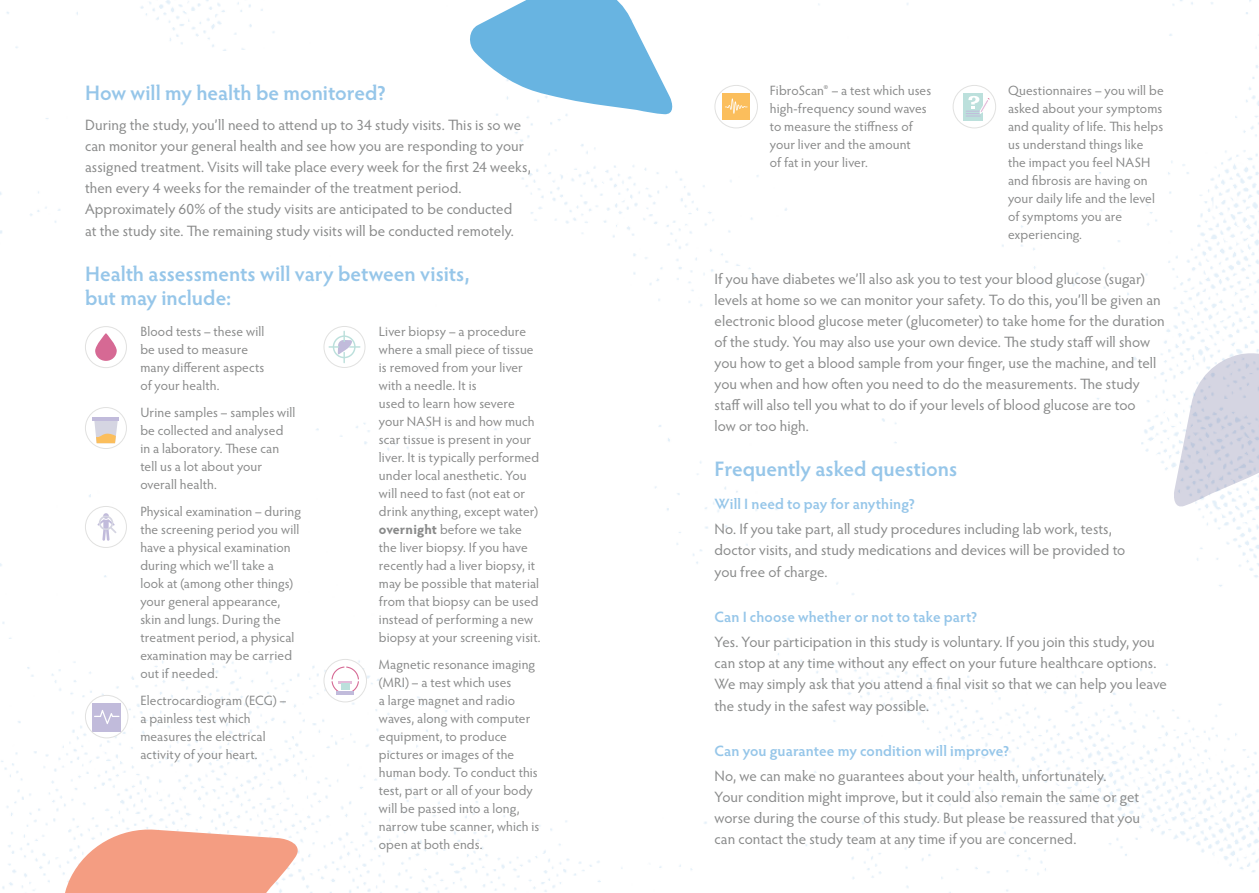
<style>
.page{position:relative;width:1259px;height:893px;background:#fff}
.page>*{position:absolute;margin:0;border:0;box-sizing:border-box;transform-origin:0 0}
.Headings{font:600 21px/24px "Hypatia Sans Pro";color:#96c6e9}
.Body_copy{font:15px/21px "Hypatia Sans Pro";letter-spacing:.005em;color:#898a8a}
.Questions{font:600 15px "Hypatia Sans Pro";letter-spacing:.005em;color:#96c6e9}
.Icon_copy{font:13.5px/18px "Hypatia Sans Pro";letter-spacing:.01em;color:#898a8a}
.s1{font-weight:700}
</style>
<div class="page">
<img style="left:0;top:0;width:1259px;height:893px">
<svg style="left:467px;top:0;width:208px;height:115px"></svg>
<svg style="left:1173px;top:351px;width:86px;height:158px"></svg>
<svg style="left:55px;top:827px;width:249px;height:66px"></svg>
<div style="left:85px;top:327px;width:41px;height:41px;background:#fff;border-radius:50%"></div>
<svg style="left:95px;top:333px;width:22px;height:28px"></svg>
<div style="left:85px;top:326px;width:42px;height:42px;border:1px solid #e1e1e0;border-radius:50%"></div>
<svg style="left:85px;top:409px;width:41px;height:40px"></svg>
<div style="left:85px;top:407px;width:42px;height:42px;border:1px solid #e1e1e0;border-radius:50%"></div>
<div style="left:85px;top:506px;width:41px;height:41px;background:#fff;border-radius:50%"></div>
<svg style="left:97px;top:513px;width:19px;height:28px"></svg>
<div style="left:85px;top:506px;width:42px;height:42px;border:1px solid #e1e1e0;border-radius:50%"></div>
<svg style="left:85px;top:696px;width:43px;height:42px"></svg>
<div style="left:85px;top:695px;width:43px;height:43px;border:1px solid #e1e1e0;border-radius:50%"></div>
<div style="left:324px;top:326px;width:41px;height:41px;background:#fff;border-radius:50%"></div>
<svg style="left:329px;top:331px;width:31px;height:32px"></svg>
<div style="left:324px;top:326px;width:41px;height:42px;border:1px solid #e1e1e0;border-radius:50%"></div>
<div style="left:324px;top:659px;width:42px;height:43px;background:#fff;border-radius:50%"></div>
<svg style="left:331px;top:666px;width:28px;height:26px"></svg>
<hr style="left:338px;top:681px;width:14px;height:3px;background:#e4bcda">
<div style="left:341px;top:684px;width:8px;height:6px;background:#bce0dc"></div>
<hr style="left:336px;top:692px;width:18px;height:3px;background:#c1bbdb">
<div style="left:324px;top:659px;width:43px;height:43px;border:1px solid #e1e1e0;border-radius:50%"></div>
<div style="left:715px;top:85px;width:42px;height:43px;background:#fff;border-radius:50%"></div>
<div style="left:722px;top:93px;width:28px;height:27px;background:#fbbe5c"></div>
<svg style="left:725px;top:98px;width:22px;height:16px"></svg>
<div style="left:714px;top:85px;width:44px;height:43px;border:1px solid #e1e1e0;border-radius:50%"></div>
<div style="left:953px;top:85px;width:42px;height:43px;background:#fff;border-radius:50%"></div>
<div style="left:963px;top:93px;width:20px;height:27px;background:#bce0dc"></div>
<svg style="left:966px;top:96px;width:24px;height:21px"></svg>
<div style="left:952px;top:85px;width:44px;height:43px;border:1px solid #e1e1e0;border-radius:50%"></div>
<p class="Headings" style="left:85px;top:80px;width:303px">How will my health be monitored?</p>
<p class="Body_copy" style="left:85px;top:114px;width:447px">During the study, you’ll need to attend up to 34 study visits. This is so we can monitor your general health and see how you are responding to your assigned treatment. Visits will take place every week for the first 24 weeks, then every 4 weeks for the remainder of the treatment period.<br>Approximately 60% of the study visits are anticipated to be conducted<br>at the study site. The remaining study visits will be conducted remotely.</p>
<p class="Headings" style="left:85px;top:261px;width:386px">Health assessments will vary between visits, but may include:</p>
<p class="Body_copy" style="left:714px;top:268px;width:452px">If you have diabetes we’ll also ask you to test your blood glucose (sugar) levels at home so we can monitor your safety. To do this, you’ll be given an electronic blood glucose meter (glucometer) to take home for the duration of the study. You may also use your own device. The study staff will show you how to get a blood sample from your finger, use the machine, and tell you when and how often you need to do the measurements. The study staff will also tell you what to do if your levels of blood glucose are too<br>low or too high.</p>
<p class="Headings" style="left:714px;top:456px;width:244px">Frequently asked questions</p>
<p class="Questions" style="left:714px;top:493px;width:202px">Will I need to pay for anything?</p>
<p class="Body_copy" style="left:714px;top:518px;width:412px">No. If you take part, all study procedures including lab work, tests, doctor visits, and study medications and devices will be provided to you free of charge.</p>
<p class="Questions" style="left:714px;top:606px;width:265px">Can I choose whether or not to take part?</p>
<p class="Body_copy" style="left:714px;top:631px;width:454px">Yes. Your participation in this study is voluntary. If you join this study, you can stop at any time without any effect on your future healthcare options.<br>We may simply ask that you attend a final visit so that we can help you leave the study in the safest way possible.</p>
<p class="Questions" style="left:714px;top:741px;width:297px">Can you guarantee my condition will improve?</p>
<p class="Body_copy" style="left:714px;top:765px;width:427px">No, we can make no guarantees about your health, unfortunately.<br>Your condition might improve, but it could also remain the same or get worse during the course of this study. But please be reassured that you can contact the study team at any time if you are concerned.</p>
<p class="Icon_copy" style="left:770px;top:81px;width:163px">FibroScan® – a test which uses high-frequency sound waves to measure the stiffness of your liver and the amount<br>of fat in your liver.</p>
<p class="Icon_copy" style="left:1008px;top:81px;width:157px">Questionnaires – you will be asked about your symptoms and quality of life. This helps us understand things like the impact you feel NASH and fibrosis are having on your daily life and the level of symptoms you are experiencing.</p>
<p class="Icon_copy" style="left:379px;top:322px;width:163px">Liver biopsy – a procedure where a small piece of tissue is removed from your liver with a needle. It is<br>used to learn how severe your NASH is and how much scar tissue is present in your liver. It is typically performed under local anesthetic. You will need to fast (not eat or drink anything, except water) <span class="s1">overnight</span> before we take the liver biopsy. If you have recently had a liver biopsy, it may be possible that material from that biopsy can be used instead of performing a new biopsy at your screening visit.</p>
<p class="Icon_copy" style="left:379px;top:655px;width:162px">Magnetic resonance imaging (MRI) – a test which uses<br>a large magnet and radio waves, along with computer equipment, to produce pictures or images of the human body. To conduct this test, part or all of your body will be passed into a long, narrow tube scanner, which is open at both ends.</p>
<p class="Icon_copy" style="left:140px;top:322px;width:126px">Blood tests – these will be used to measure many different aspects of your health.</p>
<p class="Icon_copy" style="left:140px;top:403px;width:157px">Urine samples – samples will be collected and analysed in a laboratory. These can tell us a lot about your overall health.</p>
<p class="Icon_copy" style="left:140px;top:502px;width:162px">Physical examination – during the screening period you will have a physical examination during which we’ll take a<br>look at (among other things) your general appearance, skin and lungs. During the treatment period, a physical examination may be carried out if needed.</p>
<p class="Icon_copy" style="left:140px;top:691px;width:147px">Electrocardiogram (ECG) – a painless test which measures the electrical activity of your heart.</p>
</div>
